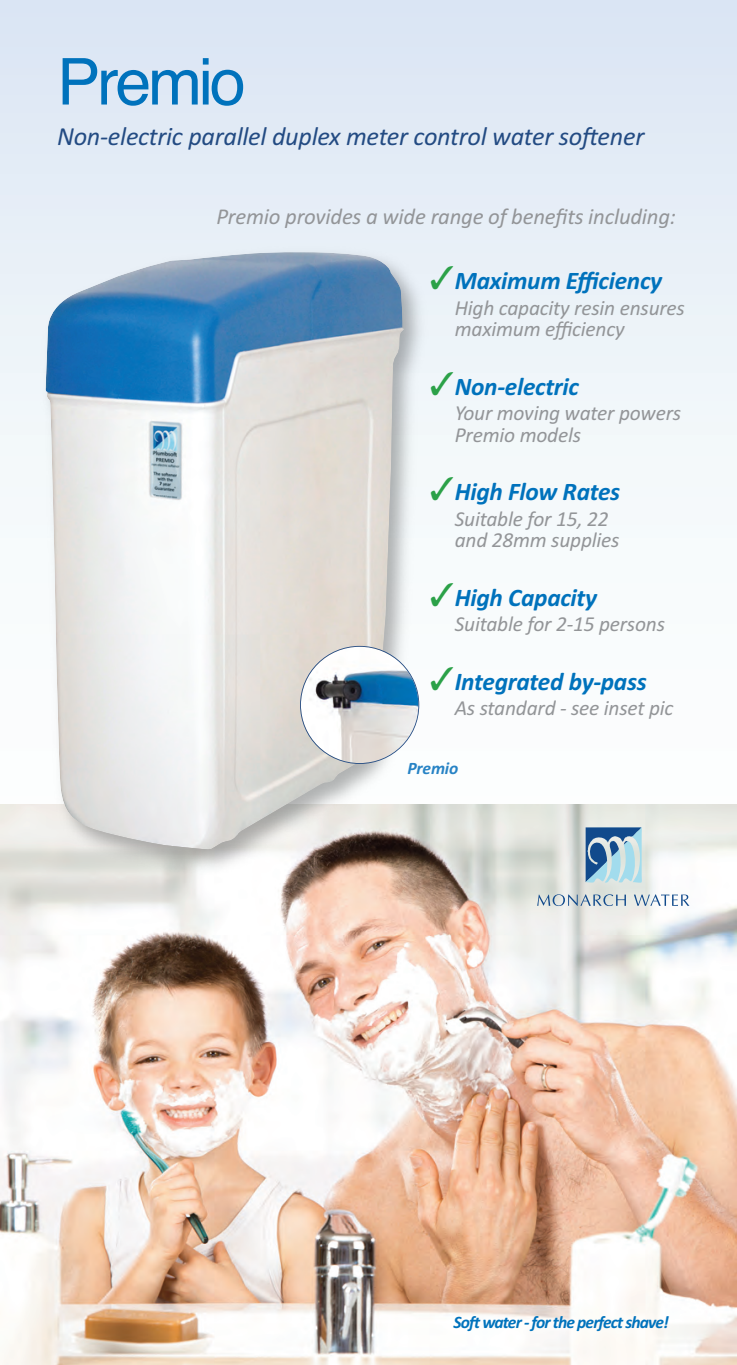
<style>
.page{position:relative;width:737px;height:1365px;background:#fff}
.page>*{position:absolute;margin:0;border:0;box-sizing:border-box;transform-origin:0 0}
.t1{font:64.58px "Helvetica";letter-spacing:-.05em;color:#0072bc}
.t2{font:italic 26.25px "Calibri";letter-spacing:-.01em;color:#234b83}
.t3{font:italic 700 25.38px "Calibri";letter-spacing:-.01em;color:#0072bc}
.t4{font:italic 22.75px "Calibri";letter-spacing:-.01em;color:#939598}
.t5{font:italic 21.35px/21.9px "Calibri";letter-spacing:-.01em;color:#939598}
.t6{font:italic 700 17.5px "Calibri";letter-spacing:-.05em;color:#0072bc}
.t7{font:italic 700 17.5px "Calibri";letter-spacing:-.01em;color:#2783c5}
.s1{color:#2ba148}
</style>
<div class="page">
<div style="left:0;top:0;width:737px;height:860px;background:linear-gradient(to bottom,#dce7f4,#fff)"></div>
<img style="left:0;top:804px;width:737px;height:560px">
<svg style="left:594px;top:826px;width:48px;height:57px"></svg>
<svg style="left:594px;top:894px;width:32px;height:12px"></svg>
<svg style="left:634px;top:894px;width:55px;height:11px"></svg>
<img style="left:24px;top:182px;width:570px;height:756px">
<img style="left:45px;top:252px;width:359px;height:597px">
<img style="left:301px;top:646px;width:117px;height:117px;border-radius:50%">
<div style="left:300px;top:646px;width:119px;height:118px;border:2px solid #234b83;border-radius:50%"></div>
<h1 class="t1" style="left:57px;top:44px;width:190px">Premio</h1>
<p class="t2" style="left:57px;top:121px;width:589px">Non-electric parallel duplex meter control water softener</p>
<p class="t4" style="left:216px;top:202px;width:461px">Premio provides a wide range of benefits including:</p>
<p class="t3" style="left:430px;top:265px;width:234px"><span class="s1">✓</span>Maximum Efficiency</p>
<p class="t5" style="left:455px;top:296px;width:232px">High capacity resin ensures maximum efficiency</p>
<p class="t3" style="left:430px;top:371px;width:151px"><span class="s1">✓</span>Non-electric</p>
<p class="t5" style="left:455px;top:402px;width:228px">Your moving water powers<br>Premio models</p>
<p class="t3" style="left:430px;top:476px;width:192px"><span class="s1">✓</span>High Flow Rates</p>
<p class="t5" style="left:455px;top:507px;width:166px">Suitable for 15, 22 and 28mm supplies</p>
<p class="t3" style="left:430px;top:582px;width:168px"><span class="s1">✓</span>High Capacity</p>
<p class="t5" style="left:455px;top:612px;width:212px">Suitable for 2-15 persons</p>
<p class="t3" style="left:430px;top:666px;width:218px"><span class="s1">✓</span>Integrated by-pass</p>
<p class="t5" style="left:455px;top:696px;width:220px">As standard - see inset pic</p>
<p class="t7" style="left:407px;top:757px;width:52px">Premio</p>
<p class="t6" style="left:453px;top:1310px;width:217px">Soft water - for the perfect shave!</p>
</div>
